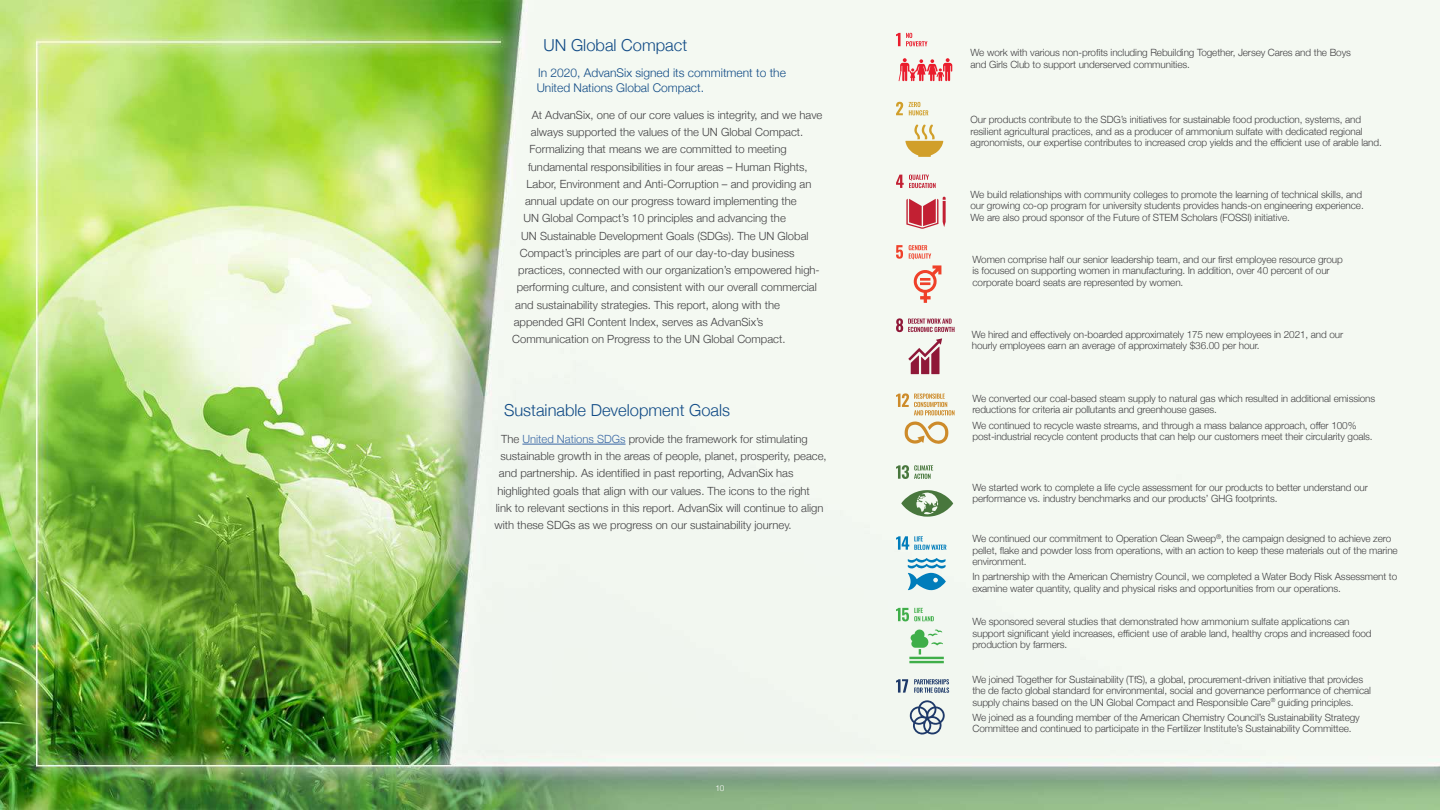
<style>
.page{position:relative;width:1440px;height:810px;background:#fff}
.page>*{position:absolute;margin:0;border:0;box-sizing:border-box;transform-origin:0 0}
.t1{font:300 16.5px "Helvetica Neue";color:#114b86}
.t2{font:300 12px/15px "Helvetica Neue";color:#114b86}
.t3{font:300 11.25px "Helvetica Neue";color:#414042}
.t4{font:300 9.98px/11.5px "Helvetica Neue";letter-spacing:-.01em;color:#414042}
.t5{font:300 8.25px "Helvetica Neue";color:#fff}
.s1{color:#3a68a5}
</style>
<div class="page">
<img style="left:0;top:0;width:1440px;height:810px">
<hr style="left:522px;top:444px;width:104px;height:1px;background:#3a68a5">
<svg style="left:896px;top:102px;width:7px;height:13px"></svg>
<svg style="left:905px;top:124px;width:38px;height:33px"></svg>
<svg style="left:909px;top:102px;width:19px;height:13px"></svg>
<svg style="left:909px;top:700px;width:36px;height:35px"></svg>
<svg style="left:896px;top:679px;width:12px;height:14px"></svg>
<svg style="left:914px;top:679px;width:35px;height:14px"></svg>
<svg style="left:909px;top:629px;width:35px;height:34px"></svg>
<svg style="left:896px;top:608px;width:38px;height:13px"></svg>
<svg style="left:899px;top:58px;width:53px;height:23px"></svg>
<svg style="left:896px;top:33px;width:31px;height:13px"></svg>
<svg style="left:908px;top:558px;width:38px;height:32px"></svg>
<svg style="left:896px;top:536px;width:50px;height:14px"></svg>
<svg style="left:906px;top:197px;width:40px;height:32px"></svg>
<svg style="left:896px;top:175px;width:40px;height:13px"></svg>
<svg style="left:896px;top:245px;width:7px;height:14px"></svg>
<svg style="left:909px;top:245px;width:32px;height:58px"></svg>
<svg style="left:901px;top:490px;width:52px;height:27px"></svg>
<svg style="left:896px;top:465px;width:37px;height:14px"></svg>
<svg style="left:908px;top:338px;width:34px;height:36px"></svg>
<svg style="left:896px;top:318px;width:59px;height:14px"></svg>
<svg style="left:905px;top:421px;width:43px;height:23px"></svg>
<svg style="left:896px;top:393px;width:59px;height:22px"></svg>
<h1 class="t1" style="left:544px;top:32px;width:145px">UN Global Compact</h1>
<p class="t2" style="left:537px;top:64px;width:251px">In 2020, AdvanSix signed its commitment to the<br>United Nations Global Compact.</p>
<p class="t3" style="left:532px;top:106px;width:292px">At AdvanSix, one of our core values is integrity, and we have</p>
<p class="t3" style="left:531px;top:123px;width:274px">always supported the values of the UN Global Compact.</p>
<p class="t3" style="left:530px;top:140px;width:259px">Formalizing that means we are committed to meeting</p>
<p class="t3" style="left:528px;top:158px;width:281px">fundamental responsibilities in four areas – Human Rights,</p>
<p class="t3" style="left:527px;top:175px;width:286px">Labor, Environment and Anti-Corruption – and providing an</p>
<p class="t3" style="left:525px;top:192px;width:273px">annual update on our progress toward implementing the</p>
<p class="t3" style="left:524px;top:209px;width:264px">UN Global Compact’s 10 principles and advancing the</p>
<p class="t3" style="left:521px;top:227px;width:289px">UN Sustainable Development Goals (SDGs). The UN Global</p>
<p class="t3" style="left:520px;top:244px;width:276px">Compact’s principles are part of our day-to-day business</p>
<p class="t3" style="left:518px;top:261px;width:303px">practices, connected with our organization’s empowered high-</p>
<p class="t3" style="left:517px;top:278px;width:302px">performing culture, and consistent with our overall commercial</p>
<p class="t3" style="left:515px;top:296px;width:266px">and sustainability strategies. This report, along with the</p>
<p class="t3" style="left:514px;top:313px;width:251px">appended GRI Content Index, serves as AdvanSix’s</p>
<p class="t3" style="left:512px;top:330px;width:275px">Communication on Progress to the UN Global Compact.</p>
<h1 class="t1" style="left:504px;top:396px;width:228px">Sustainable Development Goals</h1>
<p class="t3" style="left:501px;top:430px;width:308px">The <span class="s1">United Nations SDGs</span> provide the framework for stimulating</p>
<p class="t3" style="left:500px;top:447px;width:328px">sustainable growth in the areas of people, planet, prosperity, peace,</p>
<p class="t3" style="left:499px;top:464px;width:296px">and partnership. As identified in past reporting, AdvanSix has</p>
<p class="t3" style="left:497px;top:482px;width:314px">highlighted goals that align with our values. The icons to the right</p>
<p class="t3" style="left:496px;top:499px;width:329px">link to relevant sections in this report. AdvanSix will continue to align</p>
<p class="t3" style="left:494px;top:516px;width:299px">with these SDGs as we progress on our sustainability journey.</p>
<p class="t5" style="left:715px;top:781px;width:11px">10</p>
<p class="t4" style="left:971px;top:46px;width:382px">We work with various non-profits including Rebuilding Together, Jersey Cares and the Boys and Girls Club to support underserved communities.</p>
<p class="t4" style="left:971px;top:113px;width:413px">Our products contribute to the SDG’s initiatives for sustainable food production, systems, and resilient agricultural practices, and as a producer of ammonium sulfate with dedicated regional agronomists, our expertise contributes to increased crop yields and the efficient use of arable land.</p>
<p class="t4" style="left:971px;top:188px;width:395px">We build relationships with community colleges to promote the learning of technical skills, and our growing co-op program for university students provides hands-on engineering experience.<br>We are also proud sponsor of the Future of STEM Scholars (FOSSI) initiative.</p>
<p class="t4" style="left:973px;top:253px;width:372px">Women comprise half our senior leadership team, and our first employee resource group is focused on supporting women in manufacturing. In addition, over 40 percent of our corporate board seats are represented by women.</p>
<p class="t4" style="left:972px;top:328px;width:373px">We hired and effectively on-boarded approximately 175 new employees in 2021, and our hourly employees earn an average of approximately $36.00 per hour.</p>
<p class="t4" style="left:972px;top:392px;width:404px">We converted our coal-based steam supply to natural gas which resulted in additional emissions reductions for criteria air pollutants and greenhouse gases.</p>
<p class="t4" style="left:972px;top:418px;width:402px">We continued to recycle waste streams, and through a mass balance approach, offer 100% post-industrial recycle content products that can help our customers meet their circularity goals.</p>
<p class="t4" style="left:972px;top:481px;width:397px">We started work to complete a life cycle assessment for our products to better understand our performance vs. industry benchmarks and our products’ GHG footprints.</p>
<p class="t4" style="left:972px;top:532px;width:427px">We continued our commitment to Operation Clean Sweep<sup>®</sup>, the campaign designed to achieve zero pellet, flake and powder loss from operations, with an action to keep these materials out of the marine environment.</p>
<p class="t4" style="left:972px;top:570px;width:426px">In partnership with the American Chemistry Council, we completed a Water Body Risk Assessment to examine water quantity, quality and physical risks and opportunities from our operations.</p>
<p class="t4" style="left:972px;top:615px;width:401px">We sponsored several studies that demonstrated how ammonium sulfate applications can support significant yield increases, efficient use of arable land, healthy crops and increased food production by farmers.</p>
<p class="t4" style="left:972px;top:673px;width:400px">We joined Together for Sustainability (TfS), a global, procurement-driven initiative that provides the de facto global standard for environmental, social and governance performance of chemical supply chains based on the UN Global Compact and Responsible Care<sup>®</sup> guiding principles.</p>
<p class="t4" style="left:972px;top:711px;width:389px">We joined as a founding member of the American Chemistry Council’s Sustainability Strategy<br>Committee and continued to participate in the Fertilizer Institute’s Sustainability Committee.</p>
</div>
